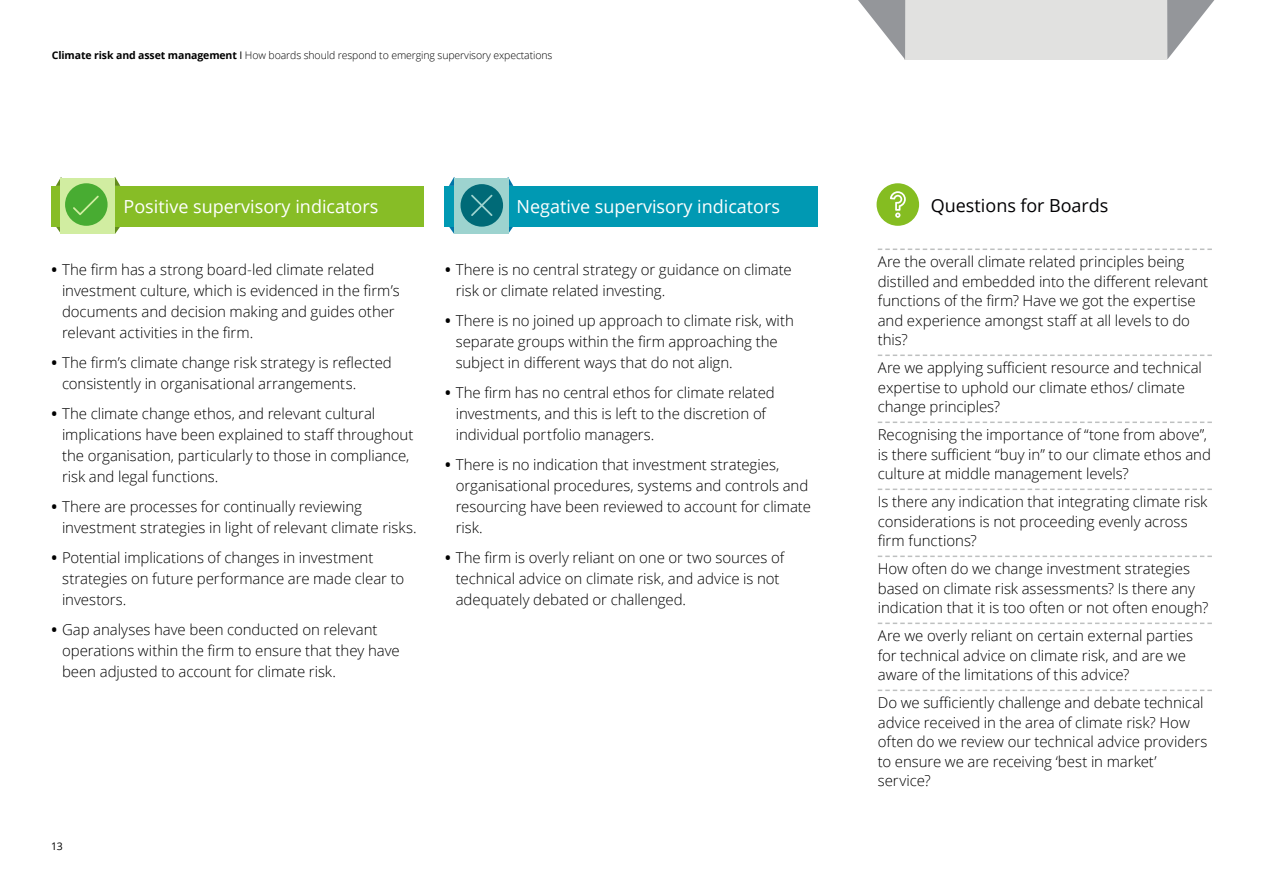
<style>
.page{position:relative;width:1263px;height:893px;background:#fff}
.page>*{position:absolute;margin:0;border:0;box-sizing:border-box;transform-origin:0 0}
.t1{font:18px "Open Sans";color:#fff}
.t2{font:18px "Open Sans";color:#020103}
.t3{font:300 15px/21px "Open Sans";letter-spacing:-.005em;color:#000}
.t4{font:300 10.5px "Open Sans";letter-spacing:-.01em;color:#000}
.t5{font:10.5px "Open Sans";color:#000}
.s1{font-weight:700}
.s2{font-weight:400}
</style>
<div class="page">
<div style="left:904px;top:0;width:263px;height:60px;background:#e1e1e0"></div>
<svg style="left:858px;top:0;width:47px;height:59px"></svg>
<svg style="left:1167px;top:0;width:48px;height:60px"></svg>
<div style="left:51px;top:186px;width:372px;height:40px;background:#87bd26"></div>
<div style="left:444px;top:186px;width:374px;height:40px;background:#0099b3"></div>
<svg style="left:56px;top:177px;width:64px;height:57px;background:#96ce6c"></svg>
<svg style="left:449px;top:177px;width:64px;height:57px;background:#55a7ad"></svg>
<svg style="left:878px;top:249px;width:334px;height:1px"></svg>
<svg style="left:878px;top:355px;width:334px;height:1px"></svg>
<svg style="left:878px;top:422px;width:334px;height:1px"></svg>
<svg style="left:878px;top:489px;width:334px;height:1px"></svg>
<svg style="left:878px;top:556px;width:334px;height:1px"></svg>
<svg style="left:878px;top:623px;width:334px;height:1px"></svg>
<svg style="left:878px;top:690px;width:334px;height:1px"></svg>
<svg style="left:876px;top:183px;width:43px;height:43px"></svg>
<p class="t4" style="left:52px;top:48px;width:502px"><span class="s1">Climate risk and asset management</span> <span class="s2">I</span> How boards should respond to emerging supervisory expectations</p>
<p class="t1" style="left:124px;top:194px;width:256px">Positive supervisory indicators</p>
<p class="t1" style="left:517px;top:194px;width:265px">Negative supervisory indicators</p>
<p class="t3" style="left:62px;top:259px;width:339px;text-indent:-11px"><span class="s1">•</span> The firm has a strong board-led climate related investment culture, which is evidenced in the firm’s documents and decision making and guides other relevant activities in the firm.</p>
<p class="t3" style="left:62px;top:352px;width:331px;text-indent:-11px"><span class="s1">•</span> The firm’s climate change risk strategy is reflected consistently in organisational arrangements.</p>
<p class="t3" style="left:62px;top:403px;width:353px;text-indent:-11px"><span class="s1">•</span> The climate change ethos, and relevant cultural implications have been explained to staff throughout the organisation, particularly to those in compliance, risk and legal functions.</p>
<p class="t3" style="left:62px;top:496px;width:356px;text-indent:-11px"><span class="s1">•</span> There are processes for continually reviewing investment strategies in light of relevant climate risks.</p>
<p class="t3" style="left:62px;top:547px;width:344px;text-indent:-11px"><span class="s1">•</span> Potential implications of changes in investment strategies on future performance are made clear to investors.</p>
<p class="t3" style="left:62px;top:619px;width:339px;text-indent:-11px"><span class="s1">•</span> Gap analyses have been conducted on relevant operations within the firm to ensure that they have been adjusted to account for climate risk.</p>
<p class="t3" style="left:456px;top:259px;width:338px;text-indent:-11px"><span class="s1">•</span> There is no central strategy or guidance on climate risk or climate related investing.</p>
<p class="t3" style="left:456px;top:310px;width:340px;text-indent:-11px"><span class="s1">•</span> There is no joined up approach to climate risk, with separate groups within the firm approaching the subject in different ways that do not align.</p>
<p class="t3" style="left:456px;top:382px;width:321px;text-indent:-11px"><span class="s1">•</span> The firm has no central ethos for climate related investments, and this is left to the discretion of individual portfolio managers.</p>
<p class="t3" style="left:456px;top:454px;width:357px;text-indent:-11px"><span class="s1">•</span> There is no indication that investment strategies, organisational procedures, systems and controls and resourcing have been reviewed to account for climate risk.</p>
<p class="t3" style="left:456px;top:547px;width:330px;text-indent:-11px"><span class="s1">•</span> The firm is overly reliant on one or two sources of technical advice on climate risk, and advice is not adequately debated or challenged.</p>
<p class="t5" style="left:51px;top:839px;width:13px">13</p>
<p class="t2" style="left:931px;top:193px;width:179px">Questions for Boards</p>
<p class="t3" style="left:878px;top:251px;width:332px;line-height:19.5px">Are the overall climate related principles being distilled and embedded into the different relevant functions of the firm? Have we got the expertise and experience amongst staff at all levels to do this?</p>
<p class="t3" style="left:878px;top:357px;width:326px;line-height:19.5px">Are we applying sufficient resource and technical expertise to uphold our climate ethos/ climate change principles?</p>
<p class="t3" style="left:878px;top:424px;width:335px;line-height:19.5px">Recognising the importance of “tone from above”, is there sufficient “buy in” to our climate ethos and culture at middle management levels?</p>
<p class="t3" style="left:878px;top:491px;width:331px;line-height:19.5px">Is there any indication that integrating climate risk considerations is not proceeding evenly across firm functions?</p>
<p class="t3" style="left:878px;top:558px;width:332px;line-height:19.5px">How often do we change investment strategies based on climate risk assessments? Is there any indication that it is too often or not often enough?</p>
<p class="t3" style="left:878px;top:625px;width:317px;line-height:19.5px">Are we overly reliant on certain external parties for technical advice on climate risk, and are we aware of the limitations of this advice?</p>
<p class="t3" style="left:878px;top:692px;width:331px;line-height:19.5px">Do we sufficiently challenge and debate technical advice received in the area of climate risk? How often do we review our technical advice providers to ensure we are receiving ‘best in market’ service?</p>
</div>
